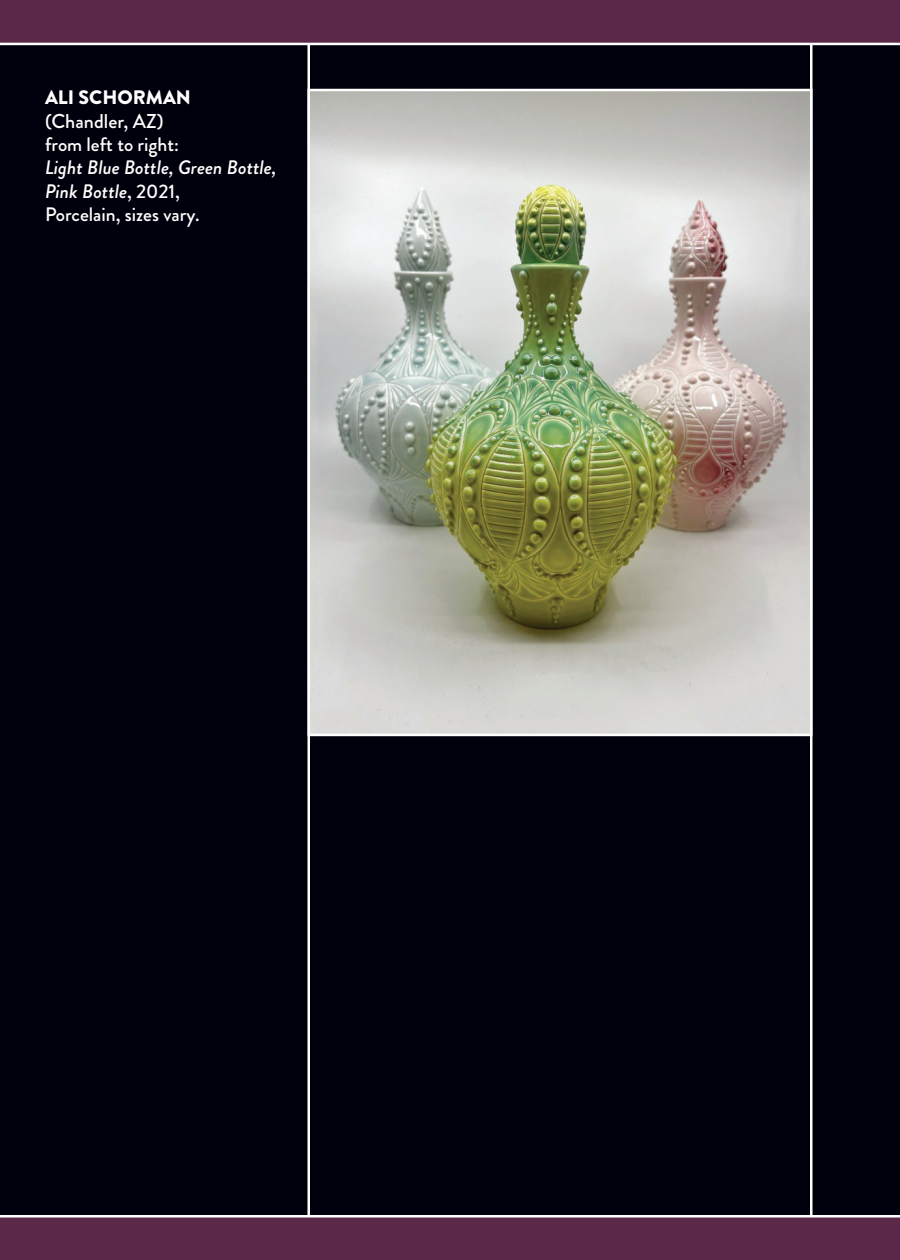
<style>
.page{position:relative;width:900px;height:1260px;background:#fff}
.page>*{position:absolute;margin:0;border:0;box-sizing:border-box;transform-origin:0 0}
.t1{font:500 20px "Brandon Grotesque";color:#fff}
.t2{font:italic 500 19.5px/23.5px "Brandon Grotesque";color:#fff}
.t3{font:500 19.5px "Brandon Grotesque";color:#fff}
.t4{font:900 19.5px "Brandon Grotesque";color:#fff}
.s1{font-style:normal}
</style>
<div class="page">
<div style="left:0;top:45px;width:900px;height:1174px;background:#00000c"></div>
<div style="left:0;top:0;width:900px;height:43px;background:#5b2849"></div>
<div style="left:0;top:1217px;width:900px;height:43px;background:#5b2849"></div>
<hr style="left:0;top:1215px;width:900px;height:3px;background:#fff">
<hr style="left:308px;top:45px;width:2px;height:1172px;background:#fff">
<hr style="left:810px;top:45px;width:2px;height:1172px;background:#fff">
<img style="left:307px;top:88px;width:506px;height:649px">
<p class="t4" style="left:45px;top:83px;width:148px">ALI SCHORMAN</p>
<p class="t1" style="left:45px;top:107px;width:120px">(Chandler, AZ)</p>
<p class="t3" style="left:45px;top:131px;width:135px">from left to right:</p>
<p class="t2" style="left:45px;top:156px;width:233px">Light Blue Bottle, Green Bottle,<br>Pink Bottle<span class="s1">, 2021,<br>Porcelain, sizes vary.</span></p>
</div>
